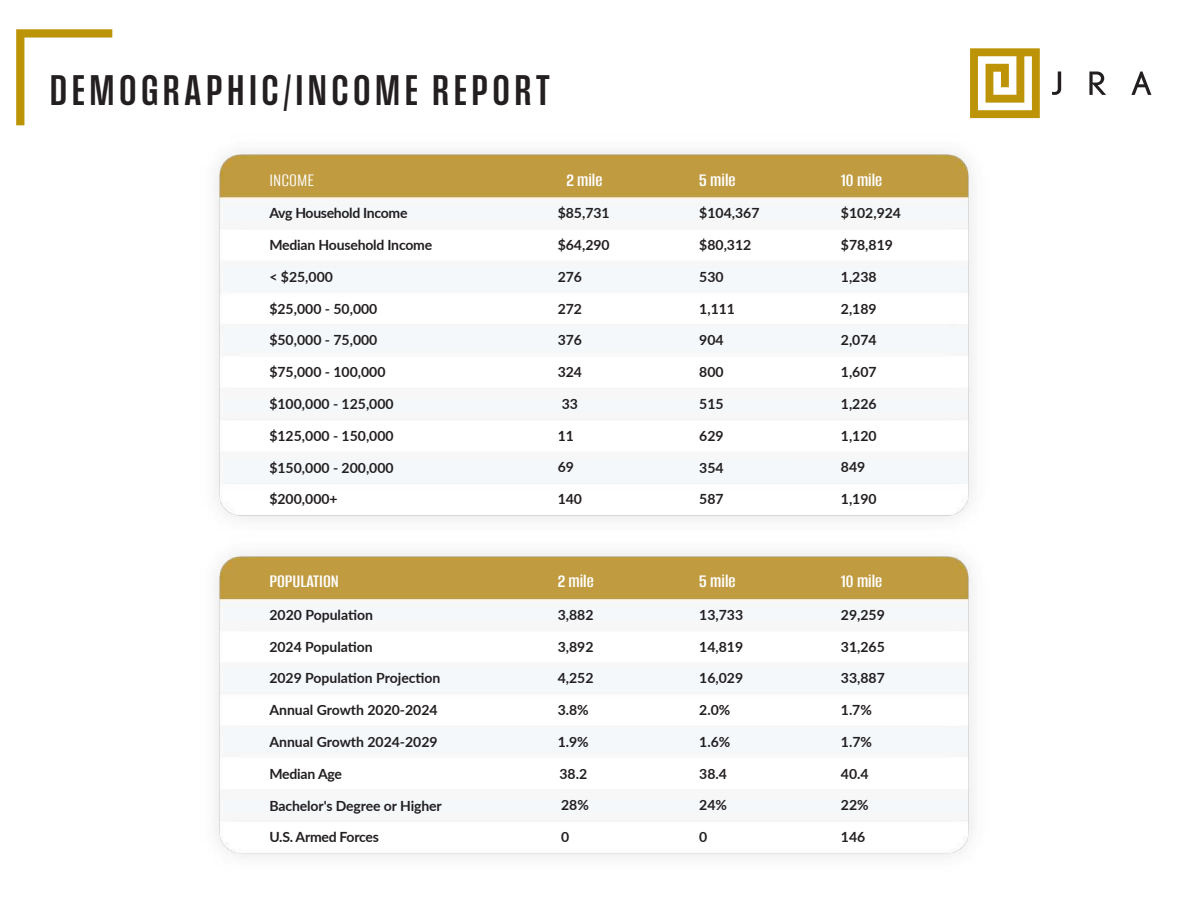
<style>
.page{position:relative;width:1188px;height:918px;background:#fff}
.page>*{position:absolute;margin:0;border:0;box-sizing:border-box;transform-origin:0 0}
.t1{font:45px "Field Gothic No.34 Demi X Cond";letter-spacing:.1em;color:#231f20}
.t2{font:600 19.5px "Alumni Sans";color:#fff}
.t3{font:19.5px "Alumni Sans";color:#fff}
.t4{font:700 13.95px "Lato";color:#231f20}
.t5{font:700 13.95px "Lato";letter-spacing:-.02em;color:#231f20}
</style>
<div class="page">
<img style="left:215px;top:150px;width:758px;height:707px">
<svg style="left:16px;top:29px;width:96px;height:96px"></svg>
<svg style="left:1089px;top:72px;width:17px;height:23px"></svg>
<svg style="left:1131px;top:72px;width:20px;height:23px"></svg>
<svg style="left:1052px;top:71px;width:9px;height:24px"></svg>
<svg style="left:970px;top:48px;width:70px;height:70px"></svg>
<h1 class="t1" style="left:50px;top:68px;width:502px">DEMOGRAPHIC/INCOME REPORT</h1>
<h2 class="t3" style="left:270px;top:169px;width:46px">INCOME</h2>
<h2 class="t2" style="left:566px;top:169px;width:38px">2 mile</h2>
<h2 class="t2" style="left:699px;top:169px;width:38px">5 mile</h2>
<h2 class="t2" style="left:841px;top:169px;width:43px">10 mile</h2>
<p class="t5" style="left:269px;top:203px;width:140px">Avg Household Income</p>
<p class="t4" style="left:269px;top:235px;width:164px">Median Household Income</p>
<p class="t4" style="left:269px;top:266px;width:65px">&lt; $25,000</p>
<p class="t4" style="left:269px;top:298px;width:110px">$25,000 - 50,000</p>
<p class="t4" style="left:269px;top:330px;width:110px">$50,000 - 75,000</p>
<p class="t4" style="left:269px;top:362px;width:118px">$75,000 - 100,000</p>
<p class="t4" style="left:269px;top:394px;width:126px">$100,000 - 125,000</p>
<p class="t4" style="left:269px;top:425px;width:126px">$125,000 - 150,000</p>
<p class="t4" style="left:269px;top:457px;width:126px">$150,000 - 200,000</p>
<p class="t4" style="left:269px;top:489px;width:70px">$200,000+</p>
<p class="t4" style="left:558px;top:203px;width:54px">$85,731</p>
<p class="t4" style="left:558px;top:235px;width:54px">$64,290</p>
<p class="t4" style="left:558px;top:267px;width:26px">276</p>
<p class="t4" style="left:558px;top:298px;width:26px">272</p>
<p class="t4" style="left:558px;top:330px;width:26px">376</p>
<p class="t4" style="left:558px;top:362px;width:26px">324</p>
<p class="t4" style="left:562px;top:393px;width:18px">33</p>
<p class="t4" style="left:558px;top:425px;width:18px">11</p>
<p class="t4" style="left:558px;top:457px;width:18px">69</p>
<p class="t4" style="left:558px;top:489px;width:26px">140</p>
<p class="t4" style="left:699px;top:203px;width:62px">$104,367</p>
<p class="t4" style="left:699px;top:235px;width:54px">$80,312</p>
<p class="t4" style="left:699px;top:267px;width:26px">530</p>
<p class="t4" style="left:699px;top:298px;width:37px">1,111</p>
<p class="t4" style="left:699px;top:330px;width:26px">904</p>
<p class="t4" style="left:699px;top:362px;width:26px">800</p>
<p class="t4" style="left:699px;top:393px;width:26px">515</p>
<p class="t4" style="left:699px;top:425px;width:26px">629</p>
<p class="t4" style="left:699px;top:457px;width:26px">354</p>
<p class="t4" style="left:699px;top:489px;width:26px">587</p>
<p class="t4" style="left:841px;top:203px;width:62px">$102,924</p>
<p class="t4" style="left:841px;top:235px;width:54px">$78,819</p>
<p class="t4" style="left:841px;top:267px;width:37px">1,238</p>
<p class="t4" style="left:841px;top:298px;width:37px">2,189</p>
<p class="t4" style="left:841px;top:330px;width:37px">2,074</p>
<p class="t4" style="left:841px;top:362px;width:37px">1,607</p>
<p class="t4" style="left:841px;top:394px;width:37px">1,226</p>
<p class="t4" style="left:841px;top:425px;width:37px">1,120</p>
<p class="t4" style="left:841px;top:457px;width:26px">849</p>
<p class="t4" style="left:841px;top:489px;width:37px">1,190</p>
<h2 class="t2" style="left:270px;top:570px;width:71px">POPULATION</h2>
<h2 class="t2" style="left:558px;top:570px;width:38px">2 mile</h2>
<h2 class="t2" style="left:699px;top:570px;width:38px">5 mile</h2>
<h2 class="t2" style="left:841px;top:570px;width:43px">10 mile</h2>
<p class="t4" style="left:270px;top:604px;width:105px">2020 Population</p>
<p class="t4" style="left:269px;top:636px;width:105px">2024 Population</p>
<p class="t4" style="left:269px;top:668px;width:173px">2029 Population Projection</p>
<p class="t4" style="left:269px;top:700px;width:170px">Annual Growth 2020-2024</p>
<p class="t4" style="left:269px;top:732px;width:170px">Annual Growth 2024-2029</p>
<p class="t4" style="left:269px;top:764px;width:74px">Median Age</p>
<p class="t4" style="left:269px;top:795px;width:174px">Bachelor's Degree or Higher</p>
<p class="t5" style="left:269px;top:827px;width:111px">U.S. Armed Forces</p>
<p class="t4" style="left:558px;top:604px;width:37px">3,882</p>
<p class="t4" style="left:558px;top:636px;width:37px">3,892</p>
<p class="t4" style="left:558px;top:668px;width:37px">4,252</p>
<p class="t4" style="left:558px;top:700px;width:33px">3.8%</p>
<p class="t4" style="left:558px;top:732px;width:33px">1.9%</p>
<p class="t4" style="left:559px;top:763px;width:29px">38.2</p>
<p class="t4" style="left:561px;top:795px;width:29px">28%</p>
<p class="t4" style="left:561px;top:827px;width:10px">0</p>
<p class="t4" style="left:699px;top:604px;width:45px">13,733</p>
<p class="t4" style="left:699px;top:636px;width:45px">14,819</p>
<p class="t4" style="left:699px;top:668px;width:45px">16,029</p>
<p class="t4" style="left:699px;top:700px;width:33px">2.0%</p>
<p class="t4" style="left:699px;top:732px;width:33px">1.6%</p>
<p class="t4" style="left:699px;top:763px;width:29px">38.4</p>
<p class="t4" style="left:699px;top:795px;width:29px">24%</p>
<p class="t4" style="left:699px;top:827px;width:10px">0</p>
<p class="t4" style="left:841px;top:604px;width:45px">29,259</p>
<p class="t4" style="left:841px;top:636px;width:45px">31,265</p>
<p class="t4" style="left:841px;top:668px;width:45px">33,887</p>
<p class="t4" style="left:841px;top:700px;width:33px">1.7%</p>
<p class="t4" style="left:841px;top:732px;width:33px">1.7%</p>
<p class="t4" style="left:841px;top:763px;width:29px">40.4</p>
<p class="t4" style="left:841px;top:795px;width:29px">22%</p>
<p class="t4" style="left:841px;top:827px;width:26px">146</p>
</div>
